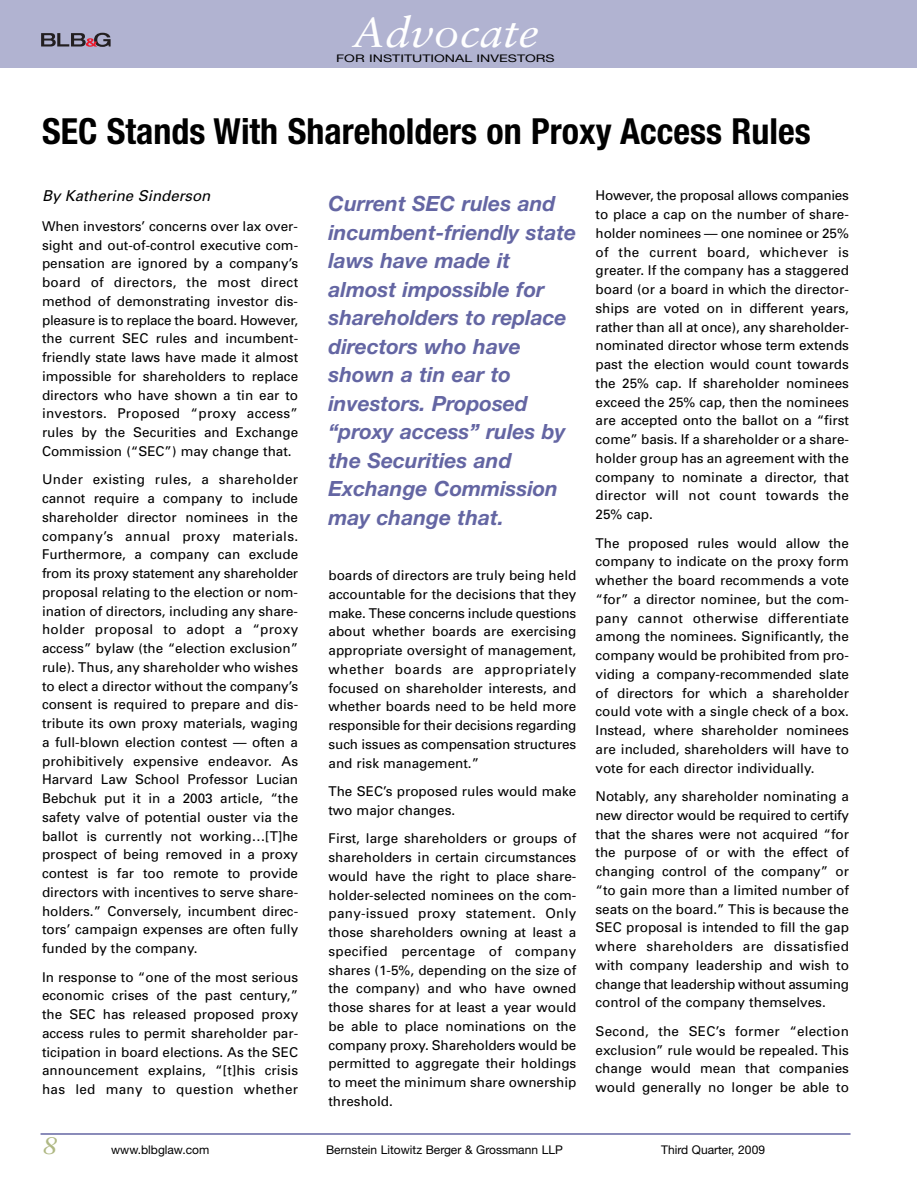
<style>
.page{position:relative;width:918px;height:1188px;background:#fff}
.page>*{position:absolute;margin:0;border:0;box-sizing:border-box;transform-origin:0 0}
.t1{font:italic 42px "Sabon";color:#fff;scale:1.1 1}
.t2{font:700 condensed 36px "Helvetica Neue";color:#000}
.t3{font:italic 24px "Sabon";color:#afb883;scale:1.25 1}
.t4{font:italic 700 21px/28.5px "Helvetica Neue";color:#6466a3}
.t5{font:italic 15px "Univers";color:#000}
.t6{font:13.5px/18.8px "Univers";color:#000;text-align:justify}
.t7{font:12px "Helvetica Neue";color:#000}
.t8{font:10.5px "Helvetica Neue";color:#000;scale:1.35 1}
</style>
<div class="page">
<hr style="left:41px;top:1133px;width:810px;height:2px;background:#6466a3">
<div style="left:0;top:0;width:916px;height:68px;background:#b1b3d1"></div>
<svg style="left:41px;top:33px;width:70px;height:14px"></svg>
<h1 class="t1" style="left:352px;top:14px;width:172px">Advocate</h1>
<p class="t8" style="left:336px;top:55px;width:163px">FOR INSTITUTIONAL INVESTORS</p>
<h2 class="t2" style="left:42px;top:118px;width:770px">SEC Stands With Shareholders on Proxy Access Rules</h2>
<p class="t5" style="left:42px;top:190px;width:173px">By Katherine Sinderson</p>
<p class="t6" style="left:42px;top:218px;width:258px">When investors’ concerns over lax over&shy;sight and out-of-control executive com&shy;pensation are ignored by a company’s board of directors, the most direct method of demonstrating investor dis&shy;pleasure is to replace the board. However, the current SEC rules and incumbent&shy;friendly state laws have made it almost impossible for shareholders to replace directors who have shown a tin ear to investors. Proposed “proxy access” rules by the Securities and Exchange Commission (“SEC”) may change that.</p>
<p class="t6" style="left:42px;top:471px;width:258px">Under existing rules, a shareholder cannot require a company to include shareholder director nominees in the company’s annual proxy materials.<br>Furthermore, a company can exclude from its proxy statement any shareholder proposal relating to the election or nom&shy;ination of directors, including any share&shy;holder proposal to adopt a “proxy access” bylaw (the “election exclusion” rule). Thus, any shareholder who wishes to elect a director without the company’s consent is required to prepare and dis&shy;tribute its own proxy materials, waging a full-blown election contest — often a prohibitively expensive endeavor. As Harvard Law School Professor Lucian Bebchuk put it in a 2003 article, “the safety valve of potential ouster via the ballot is currently not working…[T]he prospect of being removed in a proxy contest is far too remote to provide directors with incentives to serve share&shy;holders.” Conversely, incumbent direc&shy;tors’ campaign expenses are often fully funded by the company.</p>
<p class="t6" style="left:42px;top:969px;width:258px">In response to “one of the most serious economic crises of the past century,” the SEC has released proposed proxy access rules to permit shareholder par&shy;ticipation in board elections. As the SEC announcement explains, “[t]his crisis has led many to question whether</p>
<p class="t4" style="left:329px;top:192px;width:249px">Current SEC rules and incumbent-friendly state laws have made it almost impossible for shareholders to replace directors who have shown a tin ear to investors. Proposed “proxy access” rules by the Securities and<br>Exchange Commission may change that.</p>
<p class="t6" style="left:328px;top:567px;width:249px">boards of directors are truly being held accountable for the decisions that they make. These concerns include questions about whether boards are exercising appropriate oversight of management, whether boards are appropriately focused on shareholder interests, and whether boards need to be held more responsible for their decisions regarding such issues as compensation structures and risk management.”</p>
<p class="t6" style="left:328px;top:783px;width:249px">The SEC’s proposed rules would make two major changes.</p>
<p class="t6" style="left:328px;top:830px;width:249px">First, large shareholders or groups of shareholders in certain circumstances would have the right to place share&shy;holder-selected nominees on the com&shy;pany-issued proxy statement. Only those shareholders owning at least a specified percentage of company shares (1-5%, depending on the size of the company) and who have owned those shares for at least a year would be able to place nominations on the company proxy. Shareholders would be permitted to aggregate their holdings to meet the minimum share ownership threshold.</p>
<p class="t6" style="left:596px;top:187px;width:255px">However, the proposal allows companies to place a cap on the number of share&shy;holder nominees — one nominee or 25% of the current board, whichever is greater. If the company has a staggered board (or a board in which the director&shy;ships are voted on in different years, rather than all at once), any shareholder&shy;nominated director whose term extends past the election would count towards the 25% cap. If shareholder nominees exceed the 25% cap, then the nominees are accepted onto the ballot on a “first come” basis. If a shareholder or a share&shy;holder group has an agreement with the company to nominate a director, that director will not count towards the 25% cap.</p>
<p class="t6" style="left:596px;top:535px;width:255px">The proposed rules would allow the company to indicate on the proxy form whether the board recommends a vote “for” a director nominee, but the com&shy;pany cannot otherwise differentiate among the nominees. Significantly, the company would be prohibited from pro&shy;viding a company-recommended slate of directors for which a shareholder could vote with a single check of a box.<br>Instead, where shareholder nominees are included, shareholders will have to vote for each director individually.</p>
<p class="t6" style="left:596px;top:788px;width:255px">Notably, any shareholder nominating a new director would be required to certify that the shares were not acquired “for the purpose of or with the effect of changing control of the company” or “to gain more than a limited number of seats on the board.” This is because the SEC proposal is intended to fill the gap where shareholders are dissatisfied with company leadership and wish to change that leadership without assuming control of the company themselves.</p>
<p class="t6" style="left:596px;top:1023px;width:255px">Second, the SEC’s former “election exclusion” rule would be repealed. This change would mean that companies would generally no longer be able to</p>
<h3 class="t3" style="left:42px;top:1135px;width:15px">8</h3>
<p class="t7" style="left:111px;top:1146px;width:100px">www.blbglaw.com</p>
<p class="t7" style="left:326px;top:1146px;width:238px">Bernstein Litowitz Berger &amp; Grossmann LLP</p>
<p class="t7" style="left:661px;top:1146px;width:105px">Third Quarter, 2009</p>
</div>
